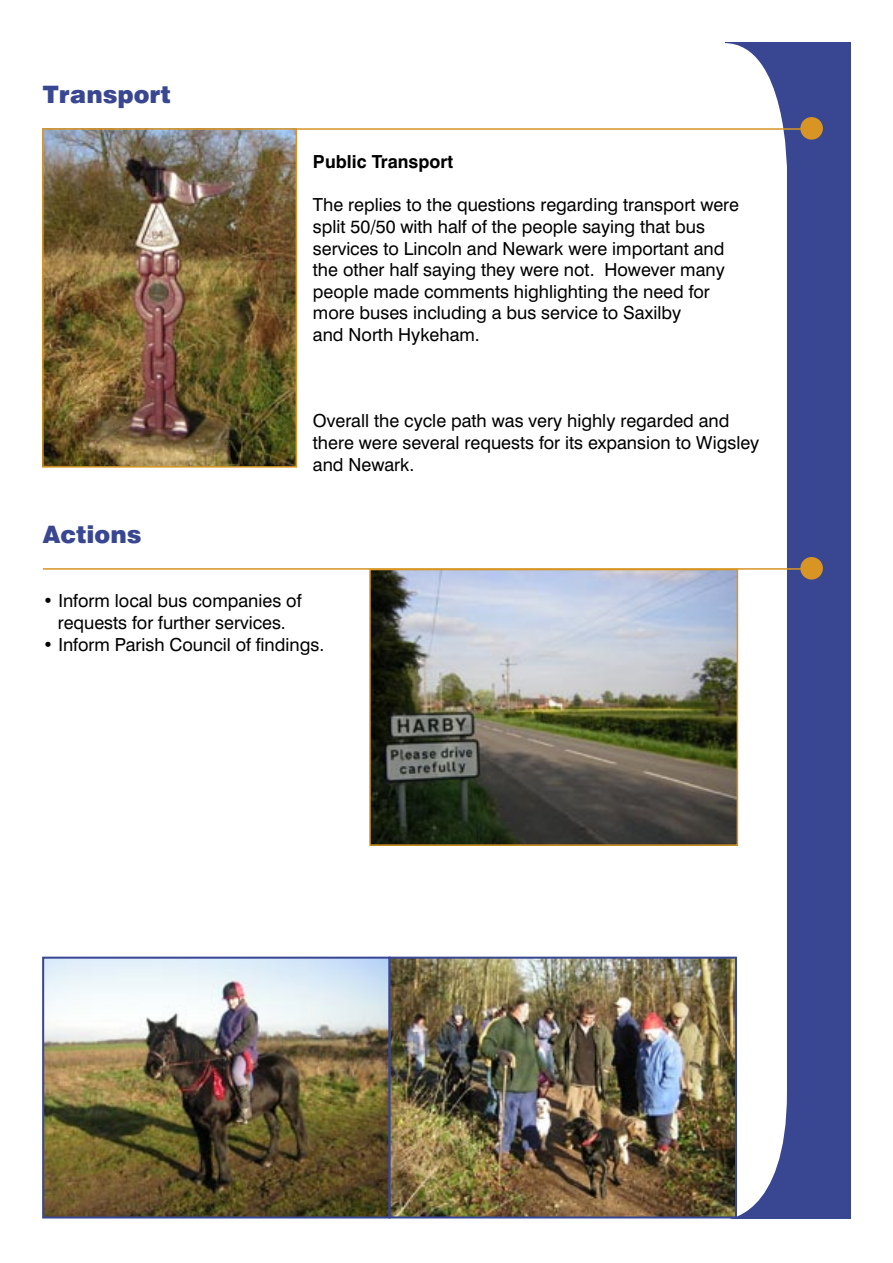
<style>
.page{position:relative;width:893px;height:1263px;background:#fff}
.page>*{position:absolute;margin:0;border:0;box-sizing:border-box;transform-origin:0 0}
.t1{font:900 24px "Swiss 721 BT";color:#394792}
.t2{font:18px/21.6px "Swiss 721 BT";color:#000}
.t3{font:700 18px "Swiss 721 BT";color:#000}
</style>
<div class="page">
<div style="left:726px;top:42px;width:125px;height:1176px;background:#394792"></div>
<div style="left:662px;top:43px;width:125px;height:1176px;background:#fff"></div>
<div style="left:801px;top:118px;width:21px;height:21px;background:#d89523;border-radius:50%"></div>
<div style="left:800px;top:117px;width:23px;height:23px;border:2px solid #d89523;border-radius:50%"></div>
<hr style="left:43px;top:128px;width:769px;height:2px;background:#d89523">
<div style="left:801px;top:558px;width:21px;height:21px;background:#d89523;border-radius:50%"></div>
<div style="left:800px;top:557px;width:23px;height:22px;border:2px solid #d89523;border-radius:50%"></div>
<hr style="left:43px;top:568px;width:769px;height:2px;background:#d89523">
<img style="left:45px;top:131px;width:249px;height:334px">
<div style="left:42px;top:128px;width:255px;height:340px;border:2px solid #d89523"></div>
<img style="left:372px;top:572px;width:363px;height:271px">
<div style="left:369px;top:569px;width:369px;height:277px;border:2px solid #d89523"></div>
<img style="left:45px;top:960px;width:689px;height:255px">
<div style="left:42px;top:957px;width:349px;height:261px;border:2px solid #394792"></div>
<div style="left:389px;top:957px;width:348px;height:261px;border:2px solid #394792"></div>
<p class="t1" style="left:43px;top:80px;width:129px">Transport</p>
<p class="t1" style="left:43px;top:519px;width:100px">Actions</p>
<p class="t3" style="left:313px;top:151px;width:142px">Public Transport</p>
<p class="t2" style="left:313px;top:194px;width:428px">The replies to the questions regarding transport were</p>
<p class="t2" style="left:313px;top:216px;width:394px">split 50/50 with half of the people saying that bus</p>
<p class="t2" style="left:313px;top:237px;width:413px">services to Lincoln and Newark were important and</p>
<p class="t2" style="left:313px;top:259px;width:413px">the other half saying they were not. However many</p>
<p class="t2" style="left:313px;top:280px;width:398px">people made comments highlighting the need for</p>
<p class="t2" style="left:313px;top:302px;width:370px">more buses including a bus service to Saxilby</p>
<p class="t2" style="left:313px;top:324px;width:168px">and North Hykeham.</p>
<p class="t2" style="left:313px;top:410px;width:418px">Overall the cycle path was very highly regarded and</p>
<p class="t2" style="left:313px;top:432px;width:448px">there were several requests for its expansion to Wigsley and Newark.</p>
<p class="t2" style="left:43px;top:590px;width:260px;text-align:center">• Inform local bus companies of requests for further services.</p>
<p class="t2" style="left:43px;top:633px;width:283px">• Inform Parish Council of findings.</p>
</div>
